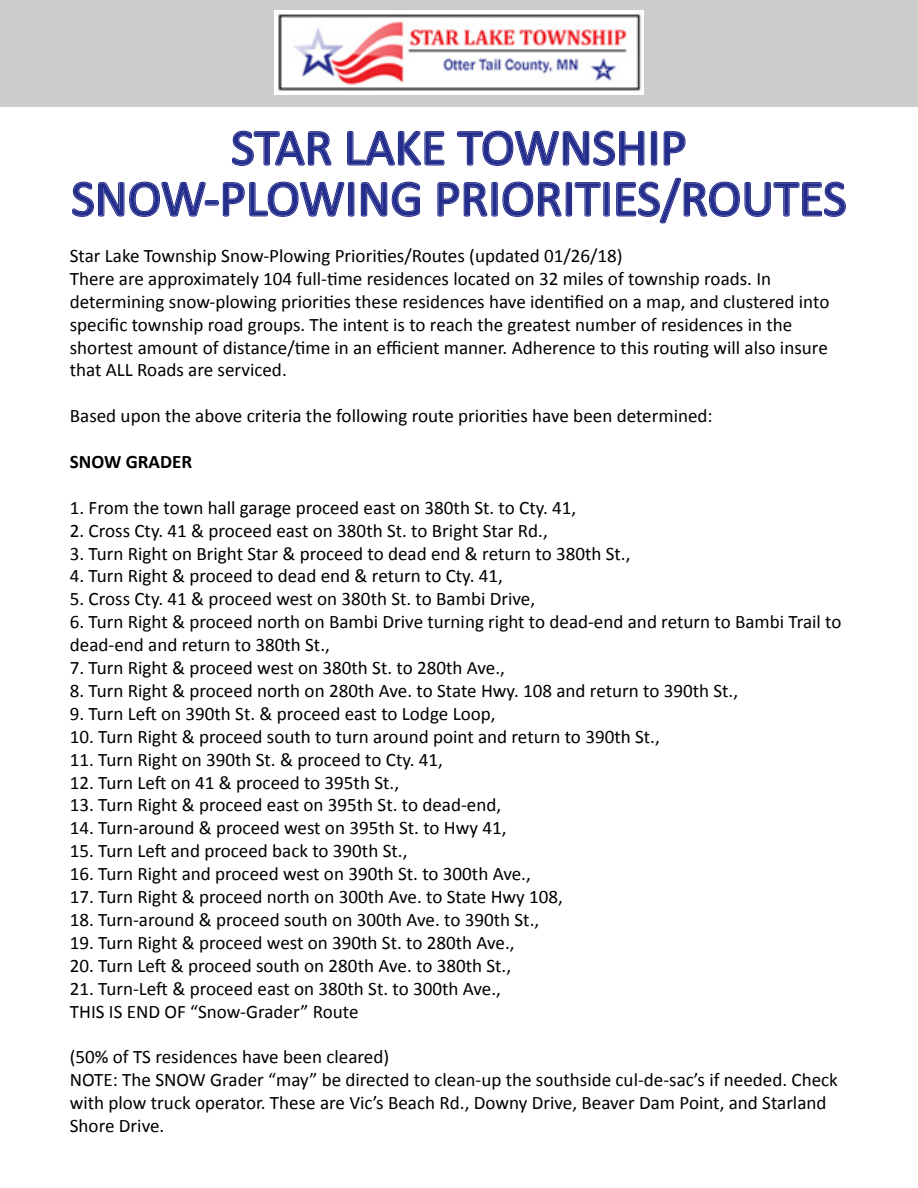
<style>
.page{position:relative;width:918px;height:1188px;background:#fff}
.page>*{position:absolute;margin:0;border:0;box-sizing:border-box;transform-origin:0 0}
.t1{font:51px/51px "Calibri";color:#242d8b;text-align:center}
.t2{font:19.05px/23px "Calibri";color:#000}
.t3{font:700 19.05px "Calibri";color:#000}
</style>
<div class="page">
<div style="left:0;top:0;width:918px;height:107px;background:#ccc"></div>
<img style="left:275px;top:11px;width:368px;height:83px">
<svg style="left:72px;top:131px;width:774px;height:92px"></svg>
<h1 class="t1" style="left:71px;top:121px;width:777px">STAR LAKE TOWNSHIP<br>SNOW-PLOWING PRIORITIES/ROUTES</h1>
<p class="t2" style="left:70px;top:244px;width:761px">Star Lake Township Snow-Plowing Priorities/Routes (updated 01/26/18)<br>There are approximately 104 full-time residences located on 32 miles of township roads. In determining snow-plowing priorities these residences have identified on a map, and clustered into specific township road groups. The intent is to reach the greatest number of residences in the shortest amount of distance/time in an efficient manner. Adherence to this routing will also insure that ALL Roads are serviced.</p>
<p class="t2" style="left:70px;top:404px;width:644px">Based upon the above criteria the following route priorities have been determined:</p>
<p class="t3" style="left:70px;top:448px;width:124px">SNOW GRADER</p>
<p class="t2" style="left:70px;top:495px;width:508px">1. From the town hall garage proceed east on 380th St. to Cty. 41,</p>
<p class="t2" style="left:70px;top:518px;width:480px">2. Cross Cty. 41 &amp; proceed east on 380th St. to Bright Star Rd.,</p>
<p class="t2" style="left:70px;top:541px;width:562px">3. Turn Right on Bright Star &amp; proceed to dead end &amp; return to 380th St.,</p>
<p class="t2" style="left:70px;top:564px;width:435px">4. Turn Right &amp; proceed to dead end &amp; return to Cty. 41,</p>
<p class="t2" style="left:70px;top:587px;width:467px">5. Cross Cty. 41 &amp; proceed west on 380th St. to Bambi Drive,</p>
<p class="t2" style="left:70px;top:610px;width:773px">6. Turn Right &amp; proceed north on Bambi Drive turning right to dead-end and return to Bambi Trail to dead-end and return to 380th St.,</p>
<p class="t2" style="left:70px;top:656px;width:437px">7. Turn Right &amp; proceed west on 380th St. to 280th Ave.,</p>
<p class="t2" style="left:70px;top:679px;width:670px">8. Turn Right &amp; proceed north on 280th Ave. to State Hwy. 108 and return to 390th St.,</p>
<p class="t2" style="left:70px;top:702px;width:427px">9. Turn Left on 390th St. &amp; proceed east to Lodge Loop,</p>
<p class="t2" style="left:70px;top:724px;width:591px">10. Turn Right &amp; proceed south to turn around point and return to 390th St.,</p>
<p class="t2" style="left:70px;top:747px;width:375px">11. Turn Right on 390th St. &amp; proceed to Cty. 41,</p>
<p class="t2" style="left:70px;top:770px;width:331px">12. Turn Left on 41 &amp; proceed to 395th St.,</p>
<p class="t2" style="left:70px;top:793px;width:433px">13. Turn Right &amp; proceed east on 395th St. to dead-end,</p>
<p class="t2" style="left:70px;top:816px;width:438px">14. Turn-around &amp; proceed west on 395th St. to Hwy 41,</p>
<p class="t2" style="left:70px;top:839px;width:339px">15. Turn Left and proceed back to 390th St.,</p>
<p class="t2" style="left:70px;top:862px;width:463px">16. Turn Right and proceed west on 390th St. to 300th Ave.,</p>
<p class="t2" style="left:70px;top:885px;width:495px">17. Turn Right &amp; proceed north on 300th Ave. to State Hwy 108,</p>
<p class="t2" style="left:70px;top:908px;width:471px">18. Turn-around &amp; proceed south on 300th Ave. to 390th St.,</p>
<p class="t2" style="left:70px;top:931px;width:446px">19. Turn Right &amp; proceed west on 390th St. to 280th Ave.,</p>
<p class="t2" style="left:70px;top:953px;width:443px">20. Turn Left &amp; proceed south on 280th Ave. to 380th St.,</p>
<p class="t2" style="left:70px;top:976px;width:433px">21. Turn-Left &amp; proceed east on 380th St. to 300th Ave.,<br>THIS IS END OF “Snow-Grader” Route</p>
<p class="t2" style="left:70px;top:1045px;width:770px">(50% of TS residences have been cleared)<br>NOTE: The SNOW Grader “may” be directed to clean-up the southside cul-de-sac’s if needed. Check with plow truck operator. These are Vic’s Beach Rd., Downy Drive, Beaver Dam Point, and Starland Shore Drive.</p>
</div>
